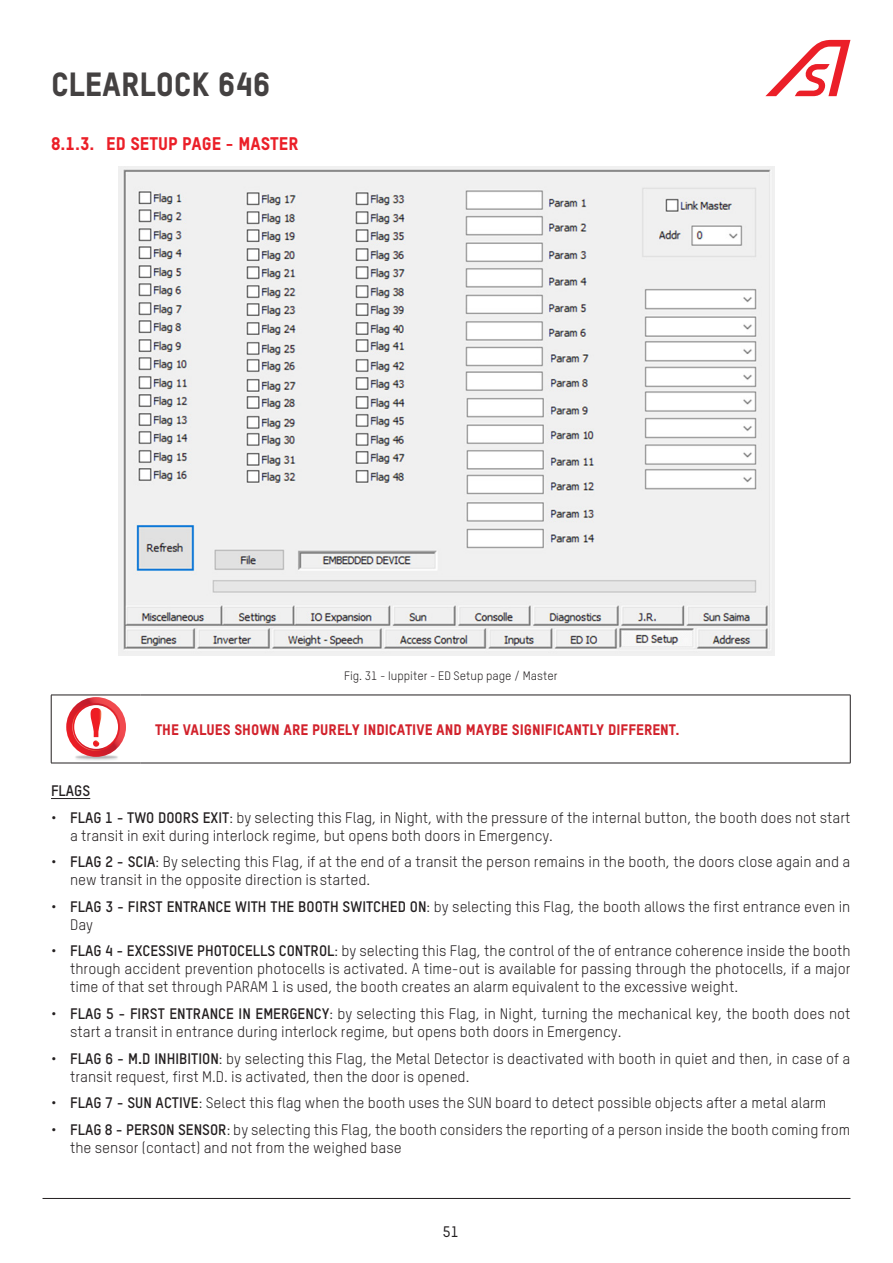
<style>
.page{position:relative;width:893px;height:1263px;background:#fff}
.page>*{position:absolute;margin:0;border:0;box-sizing:border-box;transform-origin:0 0}
.t1{font:33px "Oxfam TSTARPRO Headline";color:#444141}
.t2{font:18px "Oxfam TSTARPRO Headline";color:#eb1f28}
.t3{font:15px/18px "Oxfam TSTARPRO";color:#231f20}
.WARNING{font:15px "Oxfam TSTARPRO Headline";color:#d2222c}
.BODY{font:700 15px "Oxfam TSTARPRO";color:#231f20}
.t4{font:500 15px "Oxfam TSTARPRO";color:#231f20}
.t5{font:12px "Oxfam TSTARPRO";color:#231f20}
.s1{font-weight:700}
</style>
<div class="page">
<hr style="left:51px;top:798px;width:39px;height:1px;background:#231f20">
<img style="left:118px;top:166px;width:657px;height:489px">
<hr style="left:51px;top:695px;width:90px;height:1px;background:#231f20">
<hr style="left:51px;top:695px;width:1px;height:68px;background:#231f20">
<hr style="left:141px;top:695px;width:709px;height:1px;background:#231f20">
<hr style="left:850px;top:695px;width:1px;height:68px;background:#231f20">
<hr style="left:51px;top:763px;width:90px;height:1px;background:#231f20">
<hr style="left:141px;top:763px;width:709px;height:1px;background:#231f20">
<img style="left:67px;top:733px;width:59px;height:28px">
<svg style="left:66px;top:697px;width:60px;height:60px"></svg>
<svg style="left:72px;top:703px;width:48px;height:48px"></svg>
<svg style="left:73px;top:704px;width:46px;height:46px"></svg>
<div style="left:74px;top:705px;width:44px;height:44px;background:#fff;border-radius:50%"></div>
<svg style="left:91px;top:708px;width:11px;height:39px"></svg>
<svg style="left:765px;top:40px;width:85px;height:56px"></svg>
<hr style="left:43px;top:1198px;width:807px;height:1px;background:#231f20">
<h1 class="t1" style="left:51px;top:64px;width:221px">CLEARLOCK 646</h1>
<p class="t2" style="left:51px;top:132px;width:249px">8.1.3. ED SETUP PAGE - MASTER</p>
<p class="t5" style="left:344px;top:669px;width:215px">Fig. 31 - Iuppiter - ED Setup page / Master</p>
<p class="WARNING" style="left:155px;top:720px;width:526px">THE VALUES SHOWN ARE PURELY INDICATIVE AND MAYBE SIGNIFICANTLY DIFFERENT.</p>
<p class="BODY" style="left:51px;top:782px;width:41px">FLAGS</p>
<p class="t3" style="left:70px;top:808px;width:782px;text-indent:-19px">• <span class="s1">FLAG 1 - TWO DOORS EXIT</span>: by selecting this Flag, in Night, with the pressure of the internal button, the booth does not start a transit in exit during interlock regime, but opens both doors in Emergency.</p>
<p class="t3" style="left:70px;top:853px;width:782px;text-indent:-19px">• <span class="s1">FLAG 2 - SCIA</span>: By selecting this Flag, if at the end of a transit the person remains in the booth, the doors close again and a new transit in the opposite direction is started.</p>
<p class="t3" style="left:70px;top:897px;width:782px;text-indent:-19px">• <span class="s1">FLAG 3 - FIRST ENTRANCE WITH THE BOOTH SWITCHED ON</span>: by selecting this Flag, the booth allows the first entrance even in<br>Day</p>
<p class="t3" style="left:70px;top:942px;width:782px;text-align:justify;text-indent:-19px">• <span class="s1">FLAG 4 - EXCESSIVE PHOTOCELLS CONTROL</span>: by selecting this Flag, the control of the of entrance coherence inside the booth through accident prevention photocells is activated. A time-out is available for passing through the photocells, if a major time of that set through PARAM 1 is used, the booth creates an alarm equivalent to the excessive weight.</p>
<p class="t3" style="left:70px;top:1004px;width:782px;text-indent:-19px">• <span class="s1">FLAG 5 - FIRST ENTRANCE IN EMERGENCY</span>: by selecting this Flag, in Night, turning the mechanical key, the booth does not start a transit in entrance during interlock regime, but opens both doors in Emergency.</p>
<p class="t3" style="left:70px;top:1049px;width:782px;text-indent:-19px">• <span class="s1">FLAG 6 - M.D INHIBITION</span>: by selecting this Flag, the Metal Detector is deactivated with booth in quiet and then, in case of a transit request, first M.D. is activated, then the door is opened.</p>
<p class="t3" style="left:51px;top:1093px;width:777px">• <span class="s1">FLAG 7 - SUN ACTIVE</span>: Select this flag when the booth uses the SUN board to detect possible objects after a metal alarm</p>
<p class="t3" style="left:70px;top:1120px;width:782px;text-indent:-19px">• <span class="s1">FLAG 8 - PERSON SENSOR</span>: by selecting this Flag, the booth considers the reporting of a person inside the booth coming from the sensor (contact) and not from the weighed base</p>
<p class="t4" style="left:443px;top:1222px;width:17px">51</p>
</div>
